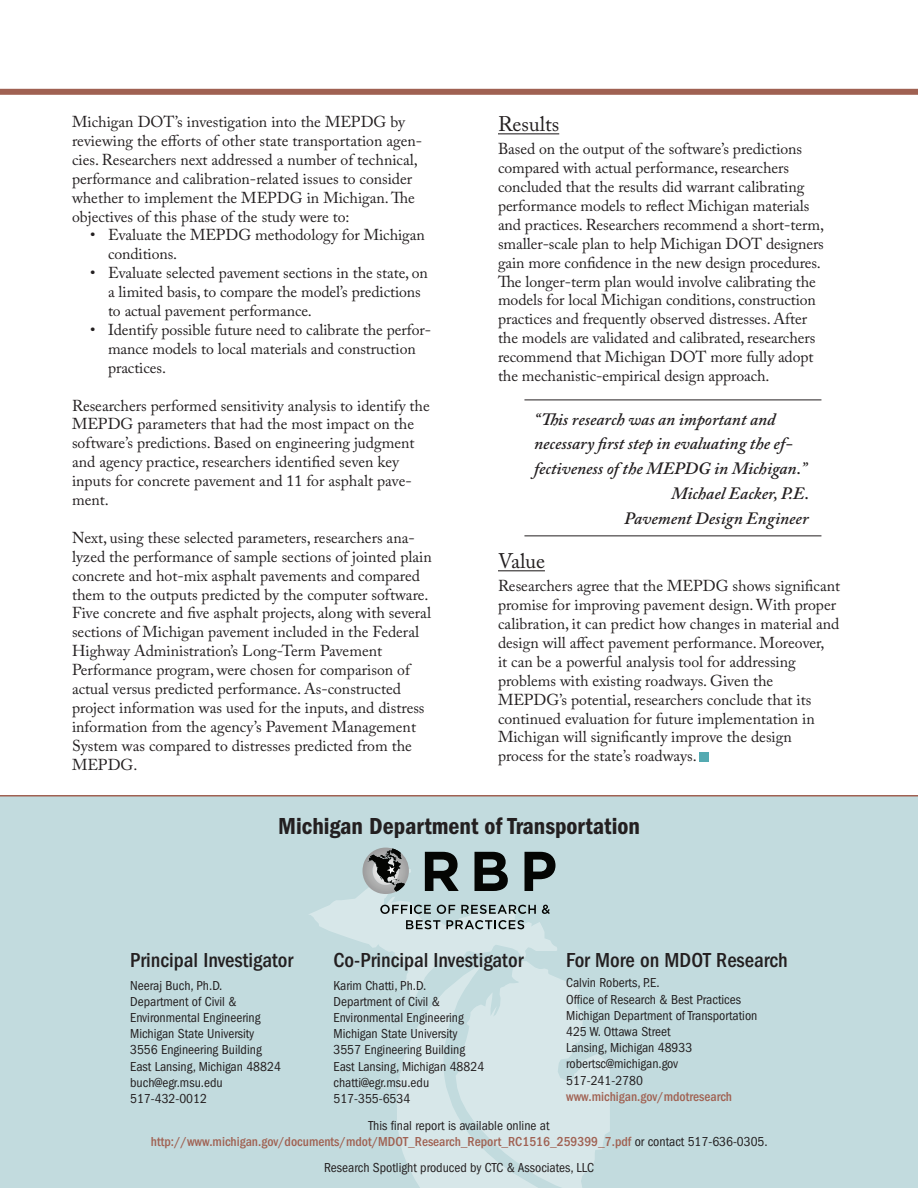
<style>
.page{position:relative;width:918px;height:1188px;background:#fff}
.page>*{position:absolute;margin:0;border:0;box-sizing:border-box;transform-origin:0 0}
.Project_Info{font:600 condensed 24px "Franklin Gothic";color:#231f20}
.Project_Info-2{font:500 condensed 21px "Franklin Gothic";color:#231f20}
.t1{font:21px "Adobe Caslon Pro";color:#231f20}
.Intro_Paragraph{font:italic 600 17.25px/24.8px "Adobe Caslon Pro";color:#231f20}
.Body_Copy{font:15.75px/18.9px "Adobe Caslon Pro";color:#231f20}
.Bullet_body_copy{font:15.75px/18.9px "Adobe Caslon Pro";letter-spacing:-.005em;color:#231f20}
.Project_Info-3{font:condensed 13.5px/16.2px "Franklin Gothic";color:#231f20}
.Project_Info-4{font:500 condensed 13.5px "Franklin Gothic";color:#a06152}
.s1{font-weight:400;color:#231f20}
</style>
<div class="page">
<div style="left:0;top:795px;width:918px;height:393px;background:#c2dbde"></div>
<hr style="left:498px;top:133px;width:61px;height:1px;background:#231f20">
<hr style="left:498px;top:570px;width:47px;height:1px;background:#231f20">
<hr style="left:0;top:795px;width:918px;height:1px;background:#a06152">
<div style="left:699px;top:752px;width:10px;height:9px;background:#54aab1"></div>
<hr style="left:524px;top:535px;width:297px;height:1px;background:#231f20">
<hr style="left:524px;top:400px;width:297px;height:1px;background:#231f20">
<div style="left:0;top:89px;width:918px;height:6px;background:#a06152"></div>
<svg style="left:309px;top:848px;width:301px;height:340px"></svg>
<p class="Body_Copy" style="left:72px;top:112px;width:352px">Michigan DOT’s investigation into the MEPDG by reviewing the efforts of other state transportation agen&shy;cies. Researchers next addressed a number of technical, performance and calibration-related issues to consider whether to implement the MEPDG in Michigan. The objectives of this phase of the study were to:</p>
<p class="Bullet_body_copy" style="left:108px;top:226px;width:318px;text-indent:-18px">• Evaluate the MEPDG methodology for Michigan conditions.</p>
<p class="Bullet_body_copy" style="left:108px;top:263px;width:321px;text-indent:-18px">• Evaluate selected pavement sections in the state, on a limited basis, to compare the model’s predictions to actual pavement performance.</p>
<p class="Bullet_body_copy" style="left:108px;top:320px;width:325px;text-indent:-18px">• Identify possible future need to calibrate the perfor&shy;mance models to local materials and construction practices.</p>
<p class="Body_Copy" style="left:72px;top:396px;width:359px">Researchers performed sensitivity analysis to identify the MEPDG parameters that had the most impact on the software’s predictions. Based on engineering judgment and agency practice, researchers identified seven key inputs for concrete pavement and 11 for asphalt pave&shy;ment.</p>
<p class="Body_Copy" style="left:72px;top:528px;width:361px">Next, using these selected parameters, researchers ana&shy;lyzed the performance of sample sections of jointed plain concrete and hot-mix asphalt pavements and compared them to the outputs predicted by the computer software.<br>Five concrete and five asphalt projects, along with several sections of Michigan pavement included in the Federal Highway Administration’s Long-Term Pavement Performance program, were chosen for comparison of actual versus predicted performance. As-constructed project information was used for the inputs, and distress information from the agency’s Pavement Management System was compared to distresses predicted from the MEPDG.</p>
<p class="t1" style="left:498px;top:111px;width:63px">Results</p>
<p class="Body_Copy" style="left:498px;top:139px;width:328px">Based on the output of the software’s predictions compared with actual performance, researchers concluded that the results did warrant calibrating performance models to reflect Michigan materials and practices. Researchers recommend a short-term, smaller-scale plan to help Michigan DOT designers gain more confidence in the new design procedures.<br>The longer-term plan would involve calibrating the models for local Michigan conditions, construction practices and frequently observed distresses. After the models are validated and calibrated, researchers recommend that Michigan DOT more fully adopt the mechanistic-empirical design approach.</p>
<p class="Intro_Paragraph" style="left:534px;top:406px;width:274px">“This research was an important and necessary first step in evaluating the ef&shy;fectiveness of the MEPDG in Michigan.”</p>
<p class="Intro_Paragraph" style="left:624px;top:481px;width:186px;text-align:right">Michael Eacker, P.E.<br>Pavement Design Engineer</p>
<p class="t1" style="left:498px;top:548px;width:48px">Value</p>
<p class="Body_Copy" style="left:498px;top:576px;width:344px">Researchers agree that the MEPDG shows significant promise for improving pavement design. With proper calibration, it can predict how changes in material and design will affect pavement performance. Moreover,<br>it can be a powerful analysis tool for addressing problems with existing roadways. Given the MEPDG’s potential, researchers conclude that its continued evaluation for future implementation in Michigan will significantly improve the design process for the state’s roadways.</p>
<p class="Project_Info" style="left:278px;top:813px;width:363px">Michigan Department of Transportation</p>
<p class="Project_Info-2" style="left:130px;top:948px;width:165px">Principal Investigator</p>
<p class="Project_Info-3" style="left:130px;top:977px;width:94px">Neeraj Buch, Ph.D.</p>
<p class="Project_Info-3" style="left:130px;top:993px;width:132px">Department of Civil &amp;<br>Environmental Engineering</p>
<p class="Project_Info-3" style="left:130px;top:1026px;width:126px">Michigan State University</p>
<p class="Project_Info-3" style="left:130px;top:1042px;width:133px">3556 Engineering Building</p>
<p class="Project_Info-3" style="left:130px;top:1058px;width:152px">East Lansing, Michigan 48824</p>
<p class="Project_Info-3" style="left:130px;top:1074px;width:94px">buch@egr.msu.edu</p>
<p class="Project_Info-3" style="left:130px;top:1091px;width:78px">517-432-0012</p>
<p class="Project_Info-2" style="left:334px;top:948px;width:191px">Co-Principal Investigator</p>
<p class="Project_Info-3" style="left:334px;top:977px;width:94px">Karim Chatti, Ph.D.</p>
<p class="Project_Info-3" style="left:334px;top:993px;width:132px">Department of Civil &amp;<br>Environmental Engineering</p>
<p class="Project_Info-3" style="left:334px;top:1026px;width:126px">Michigan State University</p>
<p class="Project_Info-3" style="left:334px;top:1042px;width:133px">3557 Engineering Building</p>
<p class="Project_Info-3" style="left:334px;top:1058px;width:152px">East Lansing, Michigan 48824</p>
<p class="Project_Info-3" style="left:334px;top:1074px;width:97px">chatti@egr.msu.edu</p>
<p class="Project_Info-3" style="left:334px;top:1091px;width:78px">517-355-6534</p>
<p class="Project_Info-2" style="left:566px;top:948px;width:223px">For More on MDOT Research</p>
<p class="Project_Info-3" style="left:566px;top:975px;width:193px">Calvin Roberts, P.E.<br>Office of Research &amp; Best Practices<br>Michigan Department of Transportation<br>425 W. Ottawa Street<br>Lansing, Michigan 48933</p>
<p class="Project_Info-3" style="left:566px;top:1056px;width:114px">robertsc@michigan.gov</p>
<p class="Project_Info-3" style="left:566px;top:1072px;width:78px">517-241-2780</p>
<p class="Project_Info-4" style="left:566px;top:1089px;width:167px">www.michigan.gov/mdotresearch</p>
<p class="Project_Info-3" style="left:368px;top:1117px;width:183px">This final report is available online at</p>
<p class="Project_Info-4" style="left:151px;top:1134px;width:618px">http://www.michigan.gov/documents/mdot/MDOT_Research_Report_RC1516_259399_7.pdf <span class="s1">or contact 517-636-0305.</span></p>
<p class="Project_Info-3" style="left:324px;top:1159px;width:271px">Research Spotlight produced by CTC &amp; Associates, LLC</p>
</div>
